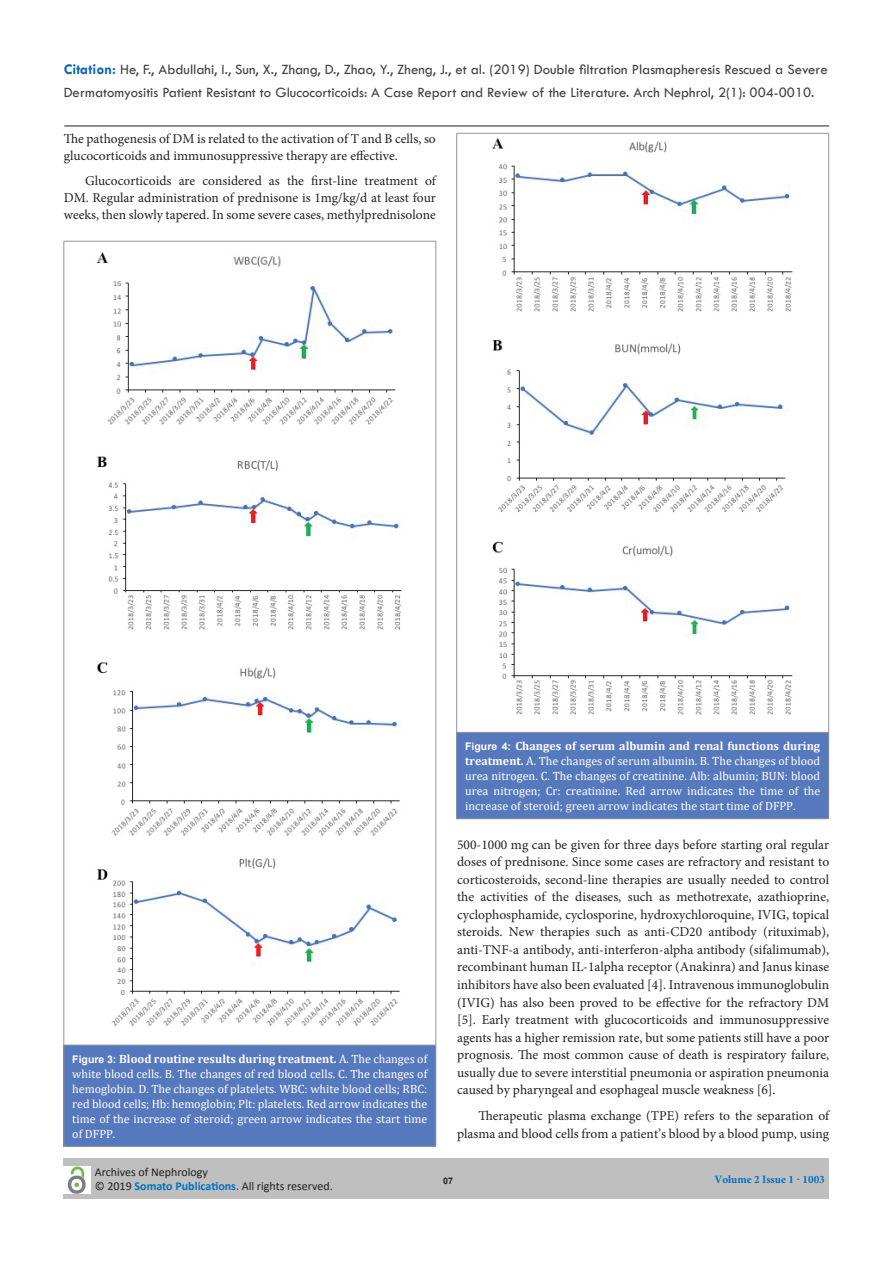
<style>
.page{position:relative;width:893px;height:1263px;background:#fff}
.page>*{position:absolute;margin:0;border:0;box-sizing:border-box;transform-origin:0 0}
.t1{font:14.7px/22.5px "Tw Cen";color:#404041}
.t2{font:13.5px/17.5px "Minion Pro";color:#231f20;text-align:justify}
.t3{font:12px/15px "Cambria";color:#fff;text-align:justify}
.t4{font:12px/14.4px "Calibri";color:#231f20}
.t5{font:700 11.25px "Minion Pro";color:#0072bc}
.t6{font:700 9px "Arial";color:#231f20}
.s1{font-weight:700;font-size:15px;color:#1267b3}
.s2{color:#3e3e3f}
.s3{font-family:"Arial";font-weight:700;font-size:10.5px}
.s4{font-weight:700}
.s5{font-weight:700;color:#0072bc}
</style>
<div class="page">
<hr style="left:64px;top:126px;width:765px;height:1px;background:#231f20">
<div style="left:64px;top:1158px;width:765px;height:41px;background:#bfbfc0"></div>
<img style="left:64px;top:1167px;width:26px;height:26px">
<div style="left:64px;top:1045px;width:372px;height:101px;background:#5679bd"></div>
<hr style="left:64px;top:241px;width:372px;height:1px;background:#939598">
<hr style="left:64px;top:241px;width:1px;height:804px;background:#939598">
<hr style="left:436px;top:241px;width:1px;height:804px;background:#939598">
<hr style="left:64px;top:1045px;width:372px;height:1px;background:#939598">
<hr style="left:64px;top:1045px;width:1px;height:101px;background:#939598">
<hr style="left:436px;top:1045px;width:1px;height:101px;background:#939598">
<hr style="left:64px;top:1146px;width:372px;height:1px;background:#939598">
<img style="left:96px;top:252px;width:306px;height:775px">
<div style="left:457px;top:732px;width:372px;height:87px;background:#5679bd"></div>
<hr style="left:457px;top:133px;width:372px;height:1px;background:#939598">
<hr style="left:456px;top:133px;width:1px;height:599px;background:#939598">
<hr style="left:828px;top:133px;width:1px;height:599px;background:#939598">
<hr style="left:457px;top:732px;width:372px;height:1px;background:#939598">
<hr style="left:456px;top:732px;width:1px;height:87px;background:#939598">
<hr style="left:828px;top:732px;width:1px;height:87px;background:#939598">
<hr style="left:457px;top:818px;width:372px;height:1px;background:#939598">
<img style="left:492px;top:138px;width:301px;height:577px">
<p class="t1" style="left:64px;top:58px;width:765px"><span class="s1">Citation:</span> He, F., Abdullahi, I., Sun, X., Zhang, D., Zhao, Y., Zheng, J., et al. (2019) Double filtration Plasmapheresis Rescued a Severe<br>Dermatomyositis Patient Resistant to Glucocorticoids: A Case Report and Review of the Literature. Arch Nephrol, 2(1): <span class="s2">004-0010.</span></p>
<p class="t2" style="left:64px;top:130px;width:374px;line-height:16.8px">The pathogenesis of DM is related to the activation of T and B cells, so glucocorticoids and immunosuppressive therapy are effective.</p>
<p class="t2" style="left:64px;top:173px;width:374px;line-height:16.8px;text-indent:21px">Glucocorticoids are considered as the first-line treatment of DM. Regular administration of prednisone is 1mg/kg/d at least four weeks, then slowly tapered. In some severe cases, methylprednisolone</p>
<p class="t3" style="left:72px;top:1051px;width:356px"><span class="s3">Figure 3:</span> <span class="s4">Blood routine results during treatment.</span> A. The changes of white blood cells. B. The changes of red blood cells. C. The changes of hemoglobin. D. The changes of platelets. WBC: white blood cells; RBC: red blood cells; Hb: hemoglobin; Plt: platelets. Red arrow indicates the time of the increase of steroid; green arrow indicates the start time of DFPP.</p>
<p class="t3" style="left:465px;top:739px;width:356px"><span class="s3">Figure 4:</span> <span class="s4">Changes of serum albumin and renal functions during treatment.</span> A. The changes of serum albumin. B. The changes of blood urea nitrogen. C. The changes of creatinine. Alb: albumin; BUN: blood urea nitrogen; Cr: creatinine. Red arrow indicates the time of the increase of steroid; green arrow indicates the start time of DFPP.</p>
<p class="t2" style="left:457px;top:835px;width:374px">500-1000 mg can be given for three days before starting oral regular doses of prednisone. Since some cases are refractory and resistant to corticosteroids, second-line therapies are usually needed to control the activities of the diseases, such as methotrexate, azathioprine, cyclophosphamide, cyclosporine, hydroxychloroquine, IVIG, topical steroids. New therapies such as anti-CD20 antibody (rituximab), anti-TNF-a antibody, anti-interferon-alpha antibody (sifalimumab), recombinant human IL-1alpha receptor (Anakinra) and Janus kinase inhibitors have also been evaluated [4]. Intravenous immunoglobulin (IVIG) has also been proved to be effective for the refractory DM [5]. Early treatment with glucocorticoids and immunosuppressive agents has a higher remission rate, but some patients still have a poor prognosis. The most common cause of death is respiratory failure, usually due to severe interstitial pneumonia or aspiration pneumonia caused by pharyngeal and esophageal muscle weakness [6].</p>
<p class="t2" style="left:457px;top:1107px;width:374px;text-align:right">Therapeutic plasma exchange (TPE) refers to the separation of plasma and blood cells from a patient’s blood by a blood pump, using</p>
<p class="t4" style="left:95px;top:1164px;width:239px">Archives of Nephrology<br>© 2019 <span class="s5">Somato Publications</span>. All rights reserved.</p>
<p class="t6" style="left:443px;top:1174px;width:12px">07</p>
<p class="t5" style="left:714px;top:1171px;width:112px">Volume 2 Issue 1 - 1003</p>
</div>
